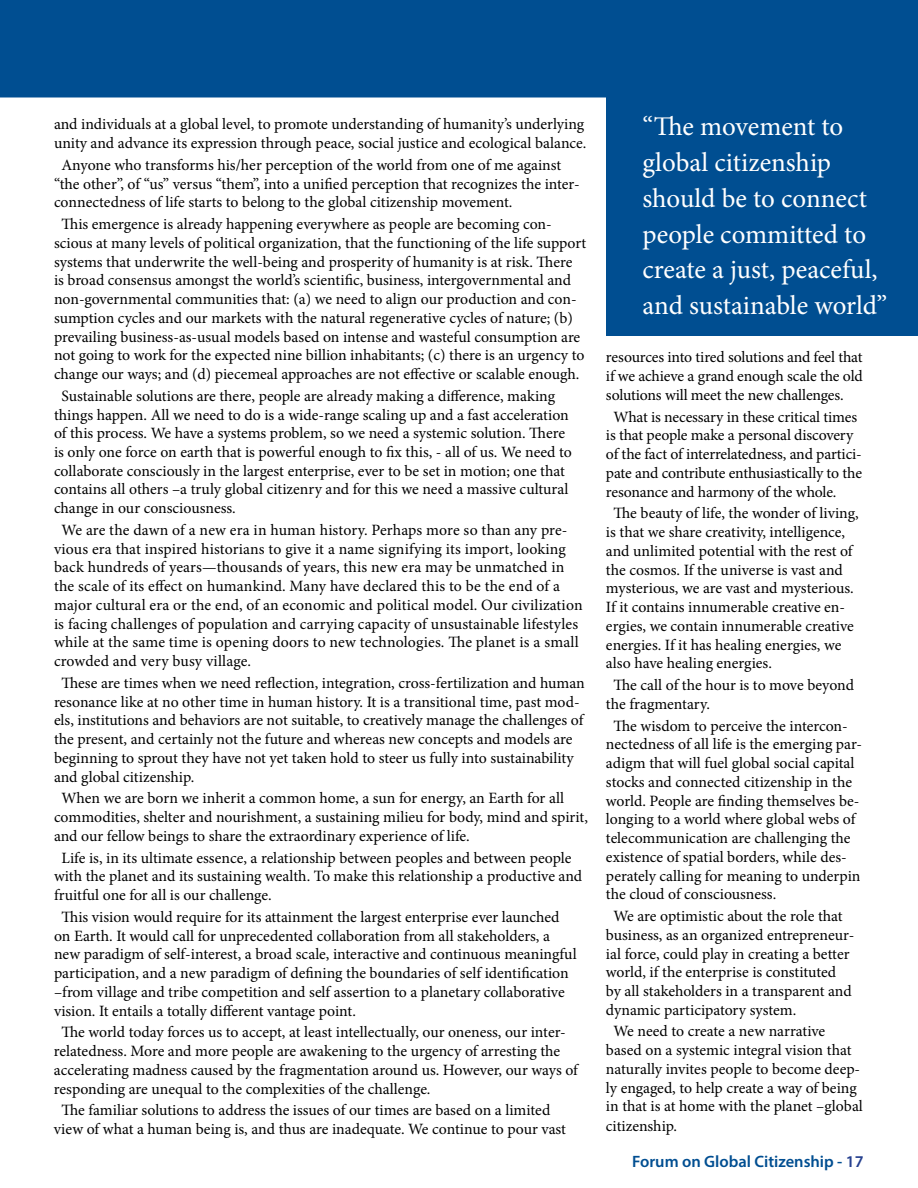
<style>
.page{position:relative;width:918px;height:1188px;background:#fff}
.page>*{position:absolute;margin:0;border:0;box-sizing:border-box;transform-origin:0 0}
.t1{font:27px/36px "Minion Pro";letter-spacing:-.005em;color:#fff}
.t2{font:600 16.5px "Myriad Pro";color:#004e91}
.t3{font:15.75px/18.8px "Minion Pro";color:#000}
.s1{color:#25408f}
</style>
<div class="page">
<div style="left:0;top:0;width:918px;height:98px;background:#004e91"></div>
<div style="left:606px;top:94px;width:312px;height:241px;background:#004e91"></div>
<p class="t3" style="left:54px;top:115px;width:534px">and individuals at a global level, to promote understanding of humanity’s underlying unity and advance its expression through peace, social justice and ecological balance.</p>
<p class="t3" style="left:54px;top:156px;width:527px;text-indent:7px">Anyone who transforms his/her perception of the world from one of me against “the other”, of “us” versus “them”, into a unified perception that recognizes the inter&shy;connectedness of life starts to belong to the global citizenship movement.</p>
<p class="t3" style="left:54px;top:215px;width:534px;text-indent:7px">This emergence is already happening everywhere as people are becoming con&shy;scious at many levels of political organization, that the functioning of the life support systems that underwrite the well-being and prosperity of humanity is at risk. There is broad consensus amongst the world’s scientific, business, intergovernmental and non-governmental communities that: (a) we need to align our production and con&shy;sumption cycles and our markets with the natural regenerative cycles of nature; (b) prevailing business-as-usual models based on intense and wasteful consumption are not going to work for the expected nine billion inhabitants; (c) there is an urgency to change our ways; and (d) piecemeal approaches are not effective or scalable enough.</p>
<p class="t3" style="left:54px;top:386px;width:519px;text-indent:7px">Sustainable solutions are there, people are already making a difference, making things happen. All we need to do is a wide-range scaling up and a fast acceleration of this process. We have a systems problem, so we need a systemic solution. There is only one force on earth that is powerful enough to fix this, - all of us. We need to collaborate consciously in the largest enterprise, ever to be set in motion; one that contains all others –a truly global citizenry and for this we need a massive cultural change in our consciousness.</p>
<p class="t3" style="left:54px;top:521px;width:530px;text-indent:7px">We are the dawn of a new era in human history. Perhaps more so than any pre&shy;vious era that inspired historians to give it a name signifying its import, looking back hundreds of years—thousands of years, this new era may be unmatched in the scale of its effect on humankind. Many have declared this to be the end of a major cultural era or the end, of an economic and political model. Our civilization is facing challenges of population and carrying capacity of unsustainable lifestyles while at the same time is opening doors to new technologies. The planet is a small crowded and very busy village.</p>
<p class="t3" style="left:54px;top:674px;width:532px;text-indent:7px">These are times when we need reflection, integration, cross-fertilization and human resonance like at no other time in human history. It is a transitional time, past mod&shy;els, institutions and behaviors are not suitable, to creatively manage the challenges of the present, and certainly not the future and whereas new concepts and models are beginning to sprout they have not yet taken hold to steer us fully into sustainability and global citizenship.</p>
<p class="t3" style="left:54px;top:789px;width:535px;text-indent:7px">When we are born we inherit a common home, a sun for energy, an Earth for all commodities, shelter and nourishment, a sustaining milieu for body, mind and spirit, and our fellow beings to share the extraordinary experience of life.</p>
<p class="t3" style="left:54px;top:848px;width:530px;text-indent:7px">Life is, in its ultimate essence, a relationship between peoples and between people with the planet and its sustaining wealth. To make this relationship a productive and fruitful one for all is our challenge.</p>
<p class="t3" style="left:54px;top:908px;width:524px;text-indent:7px">This vision would require for its attainment the largest enterprise ever launched on Earth. It would call for unprecedented collaboration from all stakeholders, a new paradigm of self-interest, a broad scale, interactive and continuous meaningful participation, and a new paradigm of defining the boundaries of self identification –from village and tribe competition and self assertion to a planetary collaborative vision. It entails a totally different vantage point.</p>
<p class="t3" style="left:54px;top:1023px;width:525px;text-indent:8px">The world today forces us to accept, at least intellectually, our oneness, our inter&shy;relatedness. More and more people are awakening to the urgency of arresting the accelerating madness caused by the fragmentation around us. However, our ways of responding are unequal to the complexities of the challenge.</p>
<p class="t3" style="left:54px;top:1101px;width:514px;text-align:center">The familiar solutions to address the issues of our times are based on a limited view of what a human being is, and thus are inadequate. We continue to pour vast</p>
<h1 class="t1" style="left:642px;top:108px;width:246px">“The movement to global citizenship should be to connect people committed to create a just, peaceful, and sustainable world”</h1>
<p class="t3" style="left:606px;top:348px;width:258px;text-align:justify">resources into tired solutions and feel that if we achieve a grand enough scale the old solutions will meet the new challenges.</p>
<p class="t3" style="left:606px;top:407px;width:258px;text-indent:7px">What is necessary in these critical times is that people make a personal discovery of the fact of interrelatedness, and partici&shy;pate and contribute enthusiastically to the resonance and harmony of the whole.</p>
<p class="t3" style="left:606px;top:504px;width:254px;text-indent:7px">The beauty of life, the wonder of living, is that we share creativity, intelligence, and unlimited potential with the rest of the cosmos. If the universe is vast and mysterious, we are vast and mysterious.<br>If it contains innumerable creative en&shy;ergies, we contain innumerable creative energies. If it has healing energies, we also have healing energies.</p>
<p class="t3" style="left:606px;top:676px;width:250px;text-indent:7px">The call of the hour is to move beyond the fragmentary.</p>
<p class="t3" style="left:606px;top:716px;width:258px;text-indent:7px">The wisdom to perceive the intercon&shy;nectedness of all life is the emerging par&shy;adigm that will fuel global social capital stocks and connected citizenship in the world. People are finding themselves be&shy;longing to a world where global webs of telecommunication are challenging the existence of spatial borders, while des&shy;perately calling for meaning to underpin the cloud of consciousness.</p>
<p class="t3" style="left:606px;top:907px;width:250px;text-indent:7px">We are optimistic about the role that business, as an organized entrepreneur&shy;ial force, could play in creating a better world, if the enterprise is constituted by all stakeholders in a transparent and dynamic participatory system.</p>
<p class="t3" style="left:606px;top:1022px;width:258px;text-indent:7px">We need to create a new narrative based on a systemic integral vision that naturally invites people to become deep&shy;ly engaged, to help create a way of being in that is at home with the planet –global citizenship.</p>
<p class="t2" style="left:632px;top:1151px;width:233px">Forum on Global Citizenship - <span class="s1">17</span></p>
</div>
